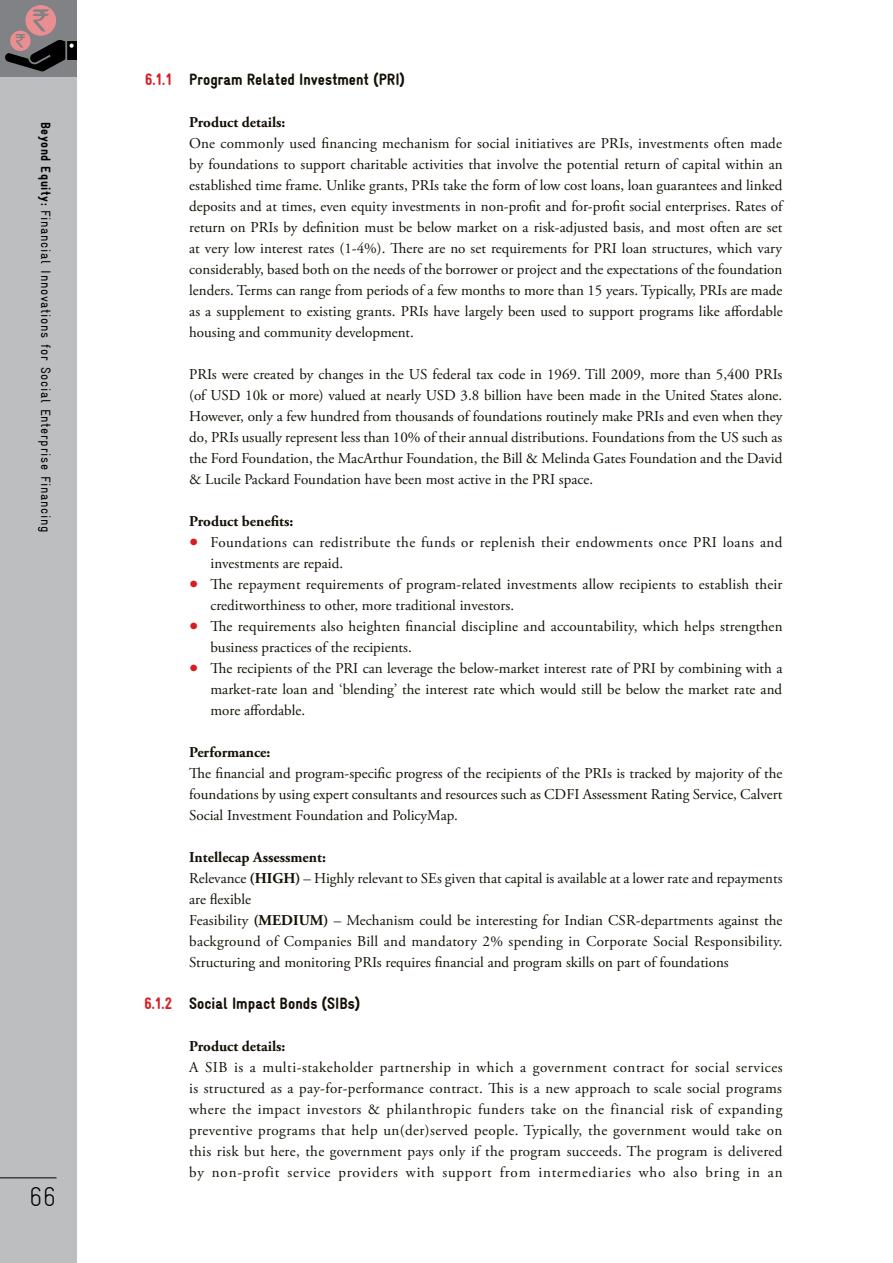
<style>
.page{position:relative;width:893px;height:1263px;background:#fff}
.page>*{position:absolute;margin:0;border:0;box-sizing:border-box;transform-origin:0 0}
.t1{font:300 condensed 27px "Gravur";color:#000}
.t2{font:900 condensed 16.5px "Gravur";color:#141006}
.t3{font:900 condensed 16.5px "Gravur";color:#d71d24}
.t4{font:15px/21px "Adobe Garamond Pro";color:#141006;text-align:justify}
.t5{font:15px/21px "Adobe Garamond Pro";letter-spacing:.025em;color:#141006}
.t6{font:700 15px "Adobe Garamond Pro";color:#141006}
.t7{font:condensed 13.5px "Gravur";letter-spacing:.05em;color:#000}
.s1{font-weight:900}
.s2{font-size:24px;color:#d71d24}
.s3{font-weight:700}
</style>
<div class="page">
<div style="left:0;top:0;width:77px;height:1263px;background:#bcbec0"></div>
<hr style="left:0;top:1177px;width:57px;height:1px;background:#000">
<div style="left:0;top:0;width:77px;height:77px;background:#808285"></div>
<div style="left:25px;top:5px;width:31px;height:31px;background:#eb8e91;border-radius:50%"></div>
<svg style="left:5px;top:9px;width:72px;height:62px"></svg>
<p class="t7" style="left:53px;top:122px;width:412px;rotate:90deg"><span class="s1">Beyond Equity:</span> Financial Innovations for Social Enterprise Financing</p>
<h1 class="t1" style="left:29px;top:1181px;width:29px">66</h1>
<p class="t3" style="left:145px;top:70px;width:29px">6.1.1</p>
<p class="t3" style="left:144px;top:994px;width:29px">6.1.2</p>
<p class="t2" style="left:189px;top:70px;width:218px">Program Related Investment (PRI)</p>
<p class="t6" style="left:189px;top:114px;width:98px">Product details:</p>
<p class="t4" style="left:189px;top:133px;width:595px">One commonly used financing mechanism for social initiatives are PRIs, investments often made by foundations to support charitable activities that involve the potential return of capital within an established time frame. Unlike grants, PRIs take the form of low cost loans, loan guarantees and linked deposits and at times, even equity investments in non-profit and for-profit social enterprises. Rates of return on PRIs by definition must be below market on a risk-adjusted basis, and most often are set at very low interest rates (1-4%). There are no set requirements for PRI loan structures, which vary considerably, based both on the needs of the borrower or project and the expectations of the foundation lenders. Terms can range from periods of a few months to more than 15 years. Typically, PRIs are made as a supplement to existing grants. PRIs have largely been used to support programs like affordable housing and community development.</p>
<p class="t4" style="left:189px;top:364px;width:595px">PRIs were created by changes in the US federal tax code in 1969. Till 2009, more than 5,400 PRIs (of USD 10k or more) valued at nearly USD 3.8 billion have been made in the United States alone.<br>However, only a few hundred from thousands of foundations routinely make PRIs and even when they do, PRIs usually represent less than 10% of their annual distributions. Foundations from the US such as the Ford Foundation, the MacArthur Foundation, the Bill &amp; Melinda Gates Foundation and the David &amp; Lucile Packard Foundation have been most active in the PRI space.</p>
<p class="t6" style="left:189px;top:513px;width:106px">Product benefits:</p>
<p class="t5" style="left:210px;top:532px;width:573px;text-indent:-21px"><span class="s2">•</span> Foundations can redistribute the funds or replenish their endowments once PRI loans and investments are repaid.</p>
<p class="t4" style="left:210px;top:574px;width:573px;text-indent:-21px"><span class="s2">•</span> The repayment requirements of program-related investments allow recipients to establish their creditworthiness to other, more traditional investors.</p>
<p class="t4" style="left:210px;top:616px;width:574px;text-indent:-21px"><span class="s2">•</span> The requirements also heighten financial discipline and accountability, which helps strengthen business practices of the recipients.</p>
<p class="t4" style="left:210px;top:658px;width:573px;text-indent:-21px"><span class="s2">•</span> The recipients of the PRI can leverage the below-market interest rate of PRI by combining with a market-rate loan and ‘blending’ the interest rate which would still be below the market rate and more affordable.</p>
<p class="t6" style="left:189px;top:744px;width:83px">Performance:</p>
<p class="t4" style="left:189px;top:763px;width:595px">The financial and program-specific progress of the recipients of the PRIs is tracked by majority of the foundations by using expert consultants and resources such as CDFI Assessment Rating Service, Calvert Social Investment Foundation and PolicyMap.</p>
<p class="t4" style="left:189px;top:847px;width:595px;text-align:left"><span class="s3">Intellecap Assessment:<br></span>Relevance <span class="s3">(HIGH)</span> – Highly relevant to SEs given that capital is available at a lower rate and repayments are flexible<br>Feasibility <span class="s3">(MEDIUM)</span> – Mechanism could be interesting for Indian CSR-departments against the background of Companies Bill and mandatory 2% spending in Corporate Social Responsibility.<br>Structuring and monitoring PRIs requires financial and program skills on part of foundations</p>
<p class="t2" style="left:189px;top:994px;width:173px">Social Impact Bonds (SIBs)</p>
<p class="t6" style="left:189px;top:1038px;width:98px">Product details:</p>
<p class="t4" style="left:189px;top:1057px;width:595px">A SIB is a multi-stakeholder partnership in which a government contract for social services is structured as a pay-for-performance contract. This is a new approach to scale social programs where the impact investors &amp; philanthropic funders take on the financial risk of expanding preventive programs that help un(der)served people. Typically, the government would take on this risk but here, the government pays only if the program succeeds. The program is delivered by non-profit service providers with support from intermediaries who also bring in an</p>
</div>
